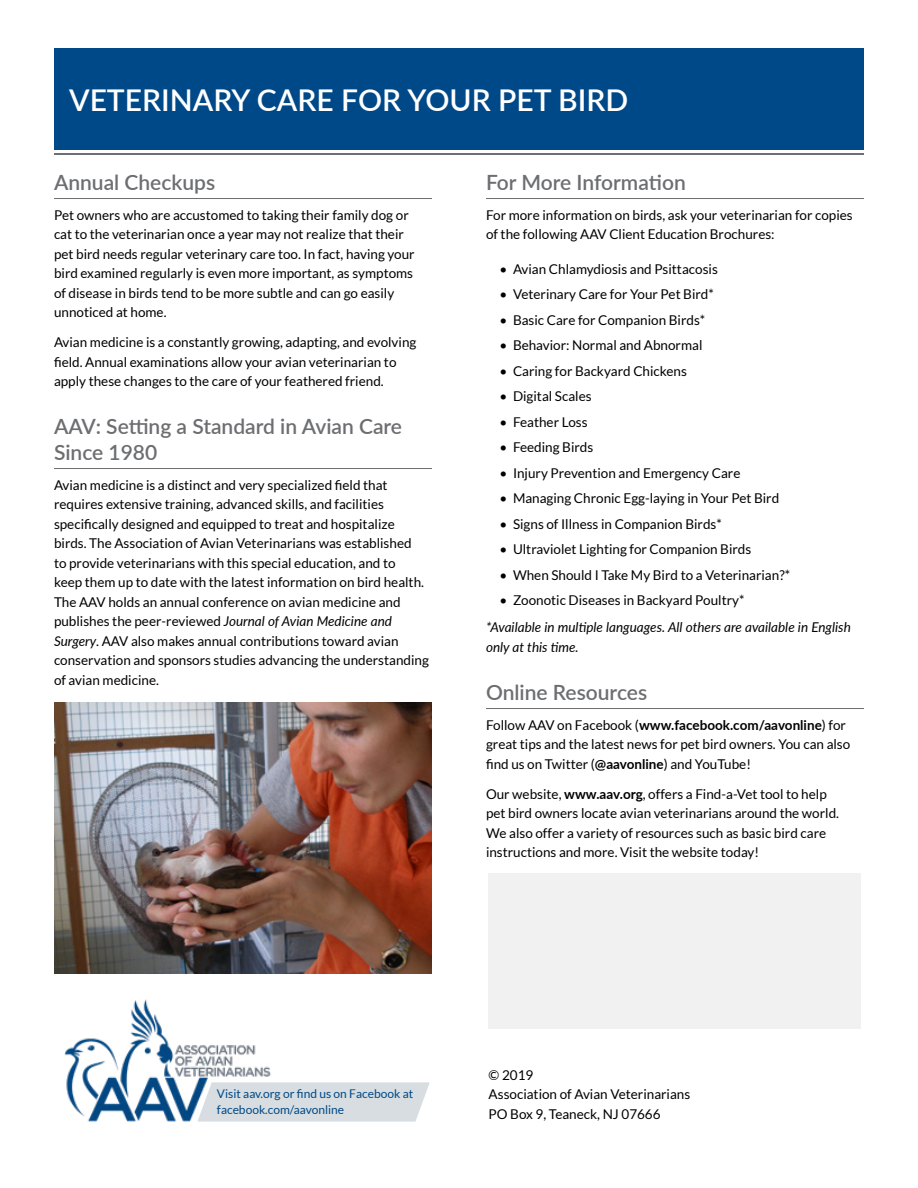
<style>
.page{position:relative;width:918px;height:1188px;background:#fff}
.page>*{position:absolute;margin:0;border:0;box-sizing:border-box;transform-origin:0 0}
.t1{font:600 30px "Lato";color:#fff}
.t2{font:600 21px/25.5px "Lato";color:#6d6e71}
.t3{font:13.5px/19.5px "Lato";color:#000}
.t4{font:italic 13.5px/19.5px "Lato";color:#000}
.t5{font:12px/16.5px "Lato";color:#004988}
.s1{font-style:italic}
.s2{font-weight:700}
</style>
<div class="page">
<hr style="left:54px;top:198px;width:378px;height:1px;background:#6d6e71">
<hr style="left:54px;top:468px;width:378px;height:1px;background:#6d6e71">
<hr style="left:486px;top:198px;width:378px;height:1px;background:#6d6e71">
<hr style="left:486px;top:708px;width:378px;height:1px;background:#6d6e71">
<div style="left:489px;top:873px;width:372px;height:155px;background:#f1f1f2"></div>
<img style="left:54px;top:702px;width:378px;height:272px">
<img style="left:64px;top:999px;width:207px;height:123px">
<svg style="left:197px;top:1082px;width:233px;height:40px;background:#d7dde1"></svg>
<div style="left:54px;top:49px;width:810px;height:101px;background:#004988"></div>
<hr style="left:54px;top:153px;width:810px;height:1px;background:#6d6e71">
<h1 class="t1" style="left:69px;top:79px;width:561px">VETERINARY CARE FOR YOUR PET BIRD</h1>
<h2 class="t2" style="left:54px;top:168px;width:163px">Annual Checkups</h2>
<p class="t3" style="left:54px;top:205px;width:362px">Pet owners who are accustomed to taking their family dog or cat to the veterinarian once a year may not realize that their pet bird needs regular veterinary care too. In fact, having your bird examined regularly is even more important, as symptoms of disease in birds tend to be more subtle and can go easily unnoticed at home.</p>
<p class="t3" style="left:54px;top:332px;width:364px">Avian medicine is a constantly growing, adapting, and evolving field. Annual examinations allow your avian veterinarian to apply these changes to the care of your feathered friend.</p>
<h2 class="t2" style="left:54px;top:413px;width:350px">AAV: Setting a Standard in Avian Care<br>Since 1980</h2>
<p class="t3" style="left:54px;top:475px;width:376px">Avian medicine is a distinct and very specialized field that requires extensive training, advanced skills, and facilities specifically designed and equipped to treat and hospitalize birds. The Association of Avian Veterinarians was established<br>to provide veterinarians with this special education, and to<br>keep them up to date with the latest information on bird health.<br>The AAV holds an annual conference on avian medicine and publishes the peer-reviewed <span class="s1">Journal of Avian Medicine and Surgery</span>. AAV also makes annual contributions toward avian conservation and sponsors studies advancing the understanding of avian medicine.</p>
<h2 class="t2" style="left:486px;top:168px;width:201px">For More Information</h2>
<p class="t3" style="left:486px;top:205px;width:368px">For more information on birds, ask your veterinarian for copies of the following AAV Client Education Brochures:</p>
<p class="t3" style="left:500px;top:259px;width:220px">• Avian Chlamydiosis and Psittacosis</p>
<p class="t3" style="left:500px;top:284px;width:216px">• Veterinary Care for Your Pet Bird*</p>
<p class="t3" style="left:500px;top:310px;width:207px">• Basic Care for Companion Birds*</p>
<p class="t3" style="left:500px;top:335px;width:204px">• Behavior: Normal and Abnormal</p>
<p class="t3" style="left:500px;top:361px;width:189px">• Caring for Backyard Chickens</p>
<p class="t3" style="left:500px;top:386px;width:94px">• Digital Scales</p>
<p class="t3" style="left:500px;top:412px;width:90px">• Feather Loss</p>
<p class="t3" style="left:500px;top:437px;width:95px">• Feeding Birds</p>
<p class="t3" style="left:500px;top:463px;width:242px">• Injury Prevention and Emergency Care</p>
<p class="t3" style="left:500px;top:488px;width:281px">• Managing Chronic Egg-laying in Your Pet Bird</p>
<p class="t3" style="left:500px;top:514px;width:224px">• Signs of Illness in Companion Birds*</p>
<p class="t3" style="left:500px;top:539px;width:253px">• Ultraviolet Lighting for Companion Birds</p>
<p class="t3" style="left:500px;top:565px;width:292px">• When Should I Take My Bird to a Veterinarian?*</p>
<p class="t3" style="left:500px;top:590px;width:247px">• Zoonotic Diseases in Backyard Poultry*</p>
<p class="t4" style="left:486px;top:617px;width:366px">*Available in multiple languages. All others are available in English only at this time.</p>
<h2 class="t2" style="left:486px;top:678px;width:163px">Online Resources</h2>
<p class="t3" style="left:486px;top:715px;width:366px">Follow AAV on Facebook (<span class="s2">www.facebook.com/aavonline</span>) for great tips and the latest news for pet bird owners. You can also find us on Twitter (<span class="s2">@aavonline</span>) and YouTube!</p>
<p class="t3" style="left:486px;top:784px;width:355px">Our website, <span class="s2">www.aav.org</span>, offers a Find-a-Vet tool to help pet bird owners locate avian veterinarians around the world.<br>We also offer a variety of resources such as basic bird care instructions and more. Visit the website today!</p>
<p class="t5" style="left:217px;top:1085px;width:198px">Visit aav.org or find us on Facebook at facebook.com/aavonline</p>
<p class="t3" style="left:489px;top:1065px;width:203px">© 2019<br>Association of Avian Veterinarians<br>PO Box 9, Teaneck, NJ 07666</p>
</div>
